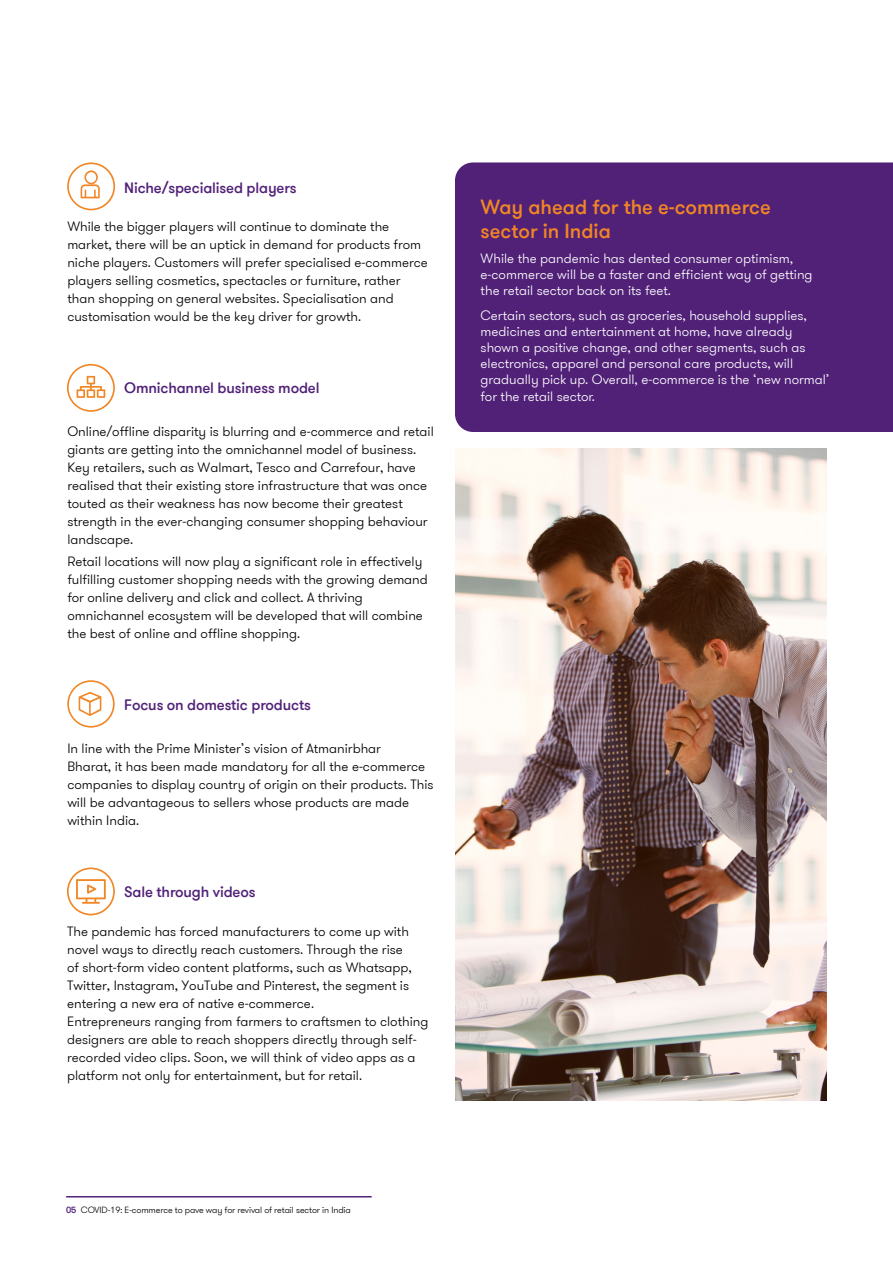
<style>
.page{position:relative;width:893px;height:1263px;background:#fff}
.page>*{position:absolute;margin:0;border:0;box-sizing:border-box;transform-origin:0 0}
.t1{font:500 20.25px/24.3px "GT Walsheim Pro";color:#f18625}
.t2{font:500 15px "GT Walsheim Pro";letter-spacing:-.01em;color:#512178}
.t3{font:300 13.5px/18px "GT Walsheim Pro";color:#000}
.t4{font:300 13.5px/16.2px "GT Walsheim Pro";color:#fff}
.t5{font:300 9px "GT Walsheim Pro";letter-spacing:-.01em;color:#000}
.s1{font-weight:500;color:#512178}
</style>
<div class="page">
<hr style="left:66px;top:1196px;width:306px;height:1px;background:#512178">
<svg style="left:67px;top:162px;width:48px;height:48px"></svg>
<svg style="left:67px;top:364px;width:48px;height:48px"></svg>
<svg style="left:67px;top:867px;width:48px;height:48px"></svg>
<div style="left:455px;top:162px;width:438px;height:270px;background:#512178"></div>
<img style="left:455px;top:449px;width:371px;height:651px">
<svg style="left:67px;top:680px;width:48px;height:48px"></svg>
<p class="t2" style="left:124px;top:178px;width:174px">Niche/specialised players</p>
<p class="t3" style="left:67px;top:218px;width:362px">While the bigger players will continue to dominate the market, there will be an uptick in demand for products from niche players. Customers will prefer specialised e-commerce players selling cosmetics, spectacles or furniture, rather than shopping on general websites. Specialisation and customisation would be the key driver for growth.</p>
<p class="t2" style="left:124px;top:379px;width:197px">Omnichannel business model</p>
<p class="t3" style="left:67px;top:423px;width:368px">Online/offline disparity is blurring and e-commerce and retail giants are getting into the omnichannel model of business.<br>Key retailers, such as Walmart, Tesco and Carrefour, have realised that their existing store infrastructure that was once touted as their weakness has now become their greatest strength in the ever-changing consumer shopping behaviour landscape.</p>
<p class="t3" style="left:67px;top:553px;width:362px">Retail locations will now play a significant role in effectively fulfilling customer shopping needs with the growing demand for online delivery and click and collect. A thriving omnichannel ecosystem will be developed that will combine the best of online and offline shopping.</p>
<p class="t2" style="left:124px;top:696px;width:188px">Focus on domestic products</p>
<p class="t3" style="left:67px;top:740px;width:368px">In line with the Prime Minister’s vision of Atmanirbhar<br>Bharat, it has been made mandatory for all the e-commerce companies to display country of origin on their products. This will be advantageous to sellers whose products are made within India.</p>
<p class="t2" style="left:124px;top:882px;width:133px">Sale through videos</p>
<p class="t3" style="left:67px;top:922px;width:363px">The pandemic has forced manufacturers to come up with novel ways to directly reach customers. Through the rise<br>of short-form video content platforms, such as Whatsapp, Twitter, Instagram, YouTube and Pinterest, the segment is entering a new era of native e-commerce.<br>Entrepreneurs ranging from farmers to craftsmen to clothing designers are able to reach shoppers directly through self&shy;recorded video clips. Soon, we will think of video apps as a platform not only for entertainment, but for retail.</p>
<h1 class="t1" style="left:481px;top:195px;width:292px">Way ahead for the e-commerce sector in India</h1>
<p class="t4" style="left:481px;top:250px;width:333px">While the pandemic has dented consumer optimism, e-commerce will be a faster and efficient way of getting the retail sector back on its feet.</p>
<p class="t4" style="left:481px;top:307px;width:350px">Certain sectors, such as groceries, household supplies, medicines and entertainment at home, have already shown a positive change, and other segments, such as electronics, apparel and personal care products, will gradually pick up. Overall, e-commerce is the ‘new normal’ for the retail sector.</p>
<p class="t5" style="left:66px;top:1204px;width:286px"><span class="s1">05</span> COVID-19: E-commerce to pave way for revival of retail sector in India</p>
</div>
